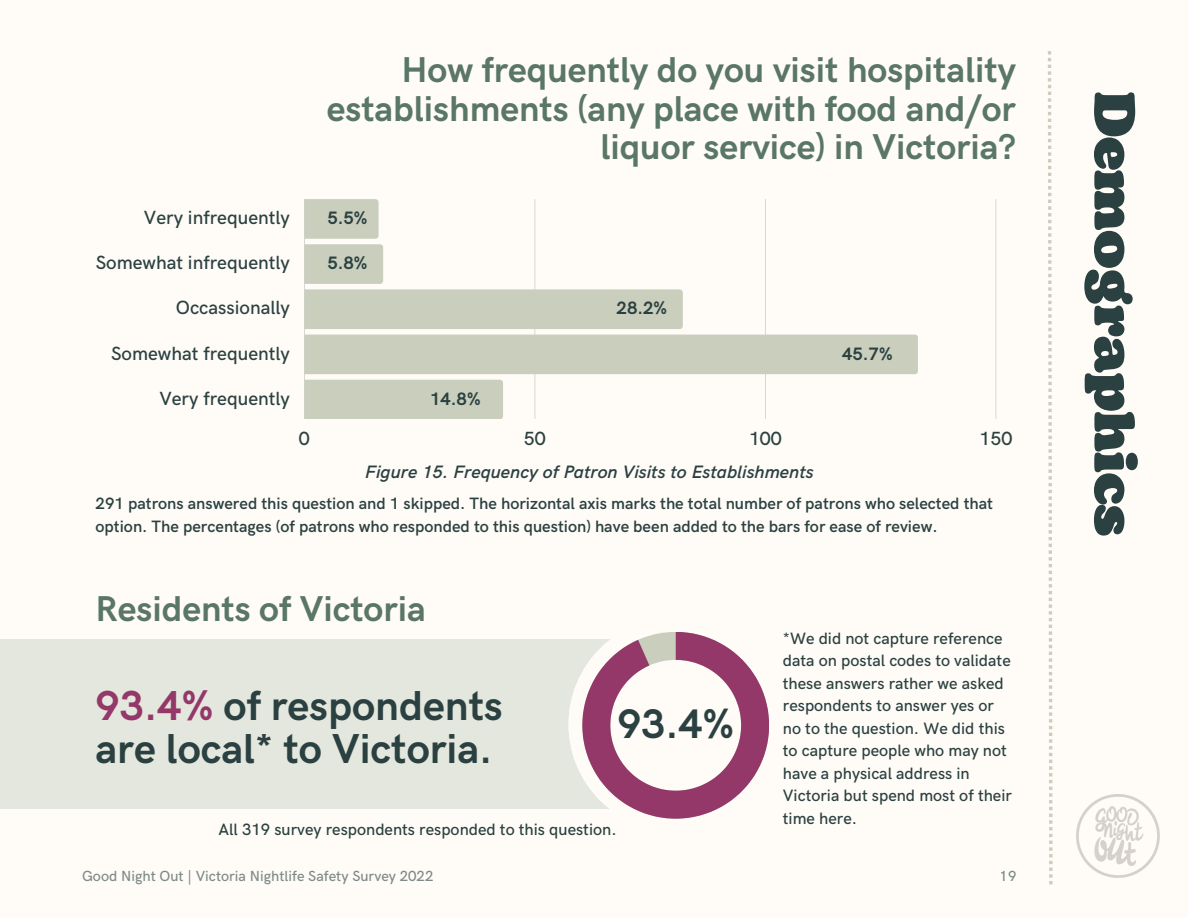
<style>
.page{position:relative;width:1188px;height:918px;background:#fffcf7}
.page>*{position:absolute;margin:0;border:0;box-sizing:border-box;transform-origin:0 0}
.t1{font:900 57px "Bogart";color:#2b4141}
.t2{font:700 42px/42.8px "HK Grotesk";color:#2b4141}
.t3{font:700 41.4px "HK Grotesk";color:#2b4141}
.t4{font:700 36px/38.2px "HK Grotesk";color:#5a7664;text-align:right}
.t5{font:500 19.2px "HK Grotesk";color:#2b4141}
.t6{font:italic 600 18px "HK Grotesk";color:#2b4141}
.t7{font:700 18px "HK Grotesk";color:#2b4141}
.t8{font:500 16.5px/22.5px "HK Grotesk";color:#2b4141}
.t9{font:600 16.5px/22.5px "HK Grotesk";color:#2b4141}
.t10{font:500 14.7px "HK Grotesk";color:#2b4141}
.s1{color:#943869}
</style>
<div class="page">
<svg style="left:304px;top:199px;width:692px;height:220px"></svg>
<svg style="left:375px;top:199px;width:8px;height:85px"></svg>
<svg style="left:680px;top:289px;width:3px;height:40px"></svg>
<svg style="left:915px;top:335px;width:3px;height:39px"></svg>
<svg style="left:500px;top:380px;width:3px;height:39px"></svg>
<div style="left:0;top:639px;width:662px;height:170px;background:#e4e7dd"></div>
<svg style="left:569px;top:673px;width:13px;height:103px"></svg>
<svg style="left:582px;top:632px;width:187px;height:187px"></svg>
<img style="left:1076px;top:794px;width:84px;height:84px">
<svg style="left:1048px;top:51px;width:5px;height:833px"></svg>
<h3 class="t4" style="left:327px;top:52px;width:691px">How frequently do you visit hospitality establishments (any place with food and/or liquor service) in Victoria?</h3>
<p class="t5" style="left:144px;top:207px;width:148px">Very infrequently</p>
<p class="t5" style="left:96px;top:252px;width:196px">Somewhat infrequently</p>
<p class="t5" style="left:176px;top:297px;width:116px">Occassionally</p>
<p class="t5" style="left:111px;top:342px;width:180px">Somewhat frequently</p>
<p class="t5" style="left:159px;top:387px;width:132px">Very frequently</p>
<p class="t7" style="left:327px;top:208px;width:42px">5.5%</p>
<p class="t7" style="left:327px;top:253px;width:42px">5.8%</p>
<p class="t7" style="left:430px;top:388px;width:52px">14.8%</p>
<p class="t7" style="left:617px;top:298px;width:52px">28.2%</p>
<p class="t7" style="left:842px;top:344px;width:52px">45.7%</p>
<p class="t5" style="left:299px;top:428px;width:12px">0</p>
<p class="t5" style="left:524px;top:428px;width:23px">50</p>
<p class="t5" style="left:749px;top:428px;width:34px">100</p>
<p class="t5" style="left:979px;top:428px;width:34px">150</p>
<p class="t6" style="left:365px;top:461px;width:450px">Figure 15. Frequency of Patron Visits to Establishments</p>
<p class="t9" style="left:96px;top:493px;width:899px">291 patrons answered this question and 1 skipped. The horizontal axis marks the total number of patrons who selected that option. The percentages (of patrons who responded to this question) have been added to the bars for ease of review.</p>
<h3 class="t4" style="left:96px;top:591px;width:332px">Residents of Victoria</h3>
<h2 class="t2" style="left:96px;top:686px;width:409px"><span class="s1">93.4%</span> of respondents are local* to Victoria.</h2>
<h3 class="t3" style="left:618px;top:700px;width:118px">93.4%</h3>
<p class="t8" style="left:218px;top:819px;width:400px">All 319 survey respondents responded to this question.</p>
<p class="t8" style="left:783px;top:627px;width:231px">*We did not capture reference data on postal codes to validate these answers rather we asked respondents to answer yes or no to the question. We did this to capture people who may not have a physical address in<br>Victoria but spend most of their time here.</p>
<p class="t10" style="left:82px;top:868px;width:353px">Good Night Out | Victoria Nightlife Safety Survey 2022</p>
<p class="t10" style="left:1000px;top:868px;width:18px">19</p>
<h1 class="t1" style="left:1155px;top:92px;width:446px;rotate:90deg">Demographics</h1>
</div>
